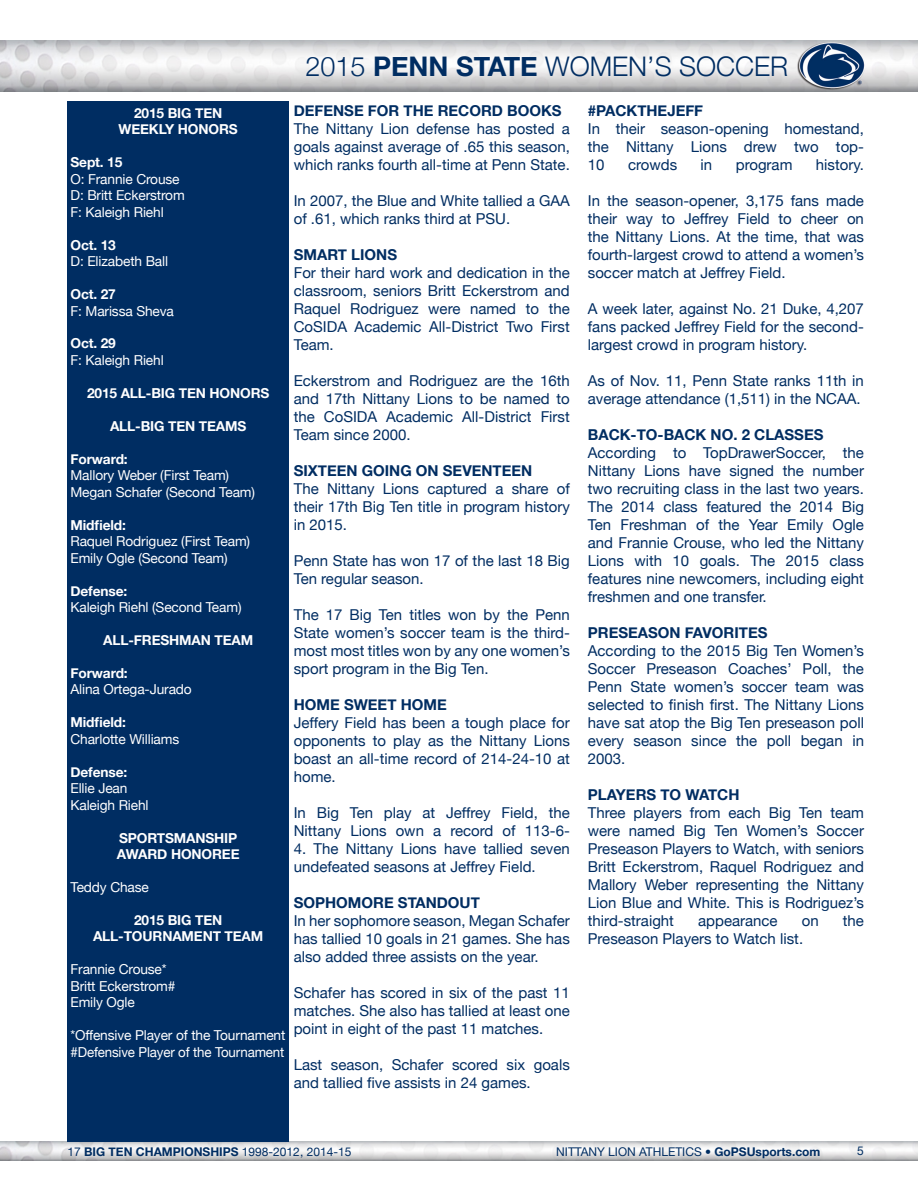
<style>
.page{position:relative;width:918px;height:1188px;background:#fff}
.page>*{position:absolute;margin:0;border:0;box-sizing:border-box;transform-origin:0 0}
.t1{font:300 27px "Helvetica Neue";color:#002d62}
.t2{font:15px/18px "Helvetica Neue";color:#002d62;text-align:justify}
.t3{font:700 15px "Helvetica Neue";color:#002d62}
.t4{font:13.65px/16.5px "Helvetica Neue";letter-spacing:-.01em;color:#fff}
.t5{font:700 13.65px/16.5px "Helvetica Neue";letter-spacing:-.01em;color:#fff;text-align:center}
.t6{font:12px "Helvetica Neue";color:#002d62}
.s1{font-weight:700}
</style>
<div class="page">
<img style="left:0;top:1142px;width:918px;height:19px">
<img style="left:0;top:40px;width:918px;height:52px">
<div style="left:68px;top:102px;width:221px;height:1040px;background:#002d62"></div>
<p class="t5" style="left:119px;top:104px;width:121px">2015 BIG TEN<br>WEEKLY HONORS</p>
<p class="t5" style="left:71px;top:154px;width:53px">Sept. 15</p>
<p class="t4" style="left:71px;top:170px;width:116px">O: Frannie Crouse<br>D: Britt Eckerstrom<br>F: Kaleigh Riehl</p>
<p class="t5" style="left:71px;top:236px;width:47px">Oct. 13</p>
<p class="t4" style="left:71px;top:253px;width:99px">D: Elizabeth Ball</p>
<p class="t5" style="left:71px;top:286px;width:47px">Oct. 27</p>
<p class="t4" style="left:71px;top:302px;width:105px">F: Marissa Sheva</p>
<p class="t5" style="left:71px;top:335px;width:47px">Oct. 29</p>
<p class="t4" style="left:71px;top:352px;width:95px">F: Kaleigh Riehl</p>
<p class="t5" style="left:87px;top:384px;width:184px">2015 ALL-BIG TEN HONORS</p>
<p class="t5" style="left:110px;top:417px;width:138px">ALL-BIG TEN TEAMS</p>
<p class="t5" style="left:71px;top:450px;width:59px">Forward:</p>
<p class="t4" style="left:71px;top:467px;width:186px">Mallory Weber (First Team)<br>Megan Schafer (Second Team)</p>
<p class="t5" style="left:71px;top:516px;width:57px">Midfield:</p>
<p class="t4" style="left:71px;top:533px;width:181px">Raquel Rodriguez (First Team)<br>Emily Ogle (Second Team)</p>
<p class="t5" style="left:71px;top:582px;width:58px">Defense:</p>
<p class="t4" style="left:71px;top:599px;width:173px">Kaleigh Riehl (Second Team)</p>
<p class="t5" style="left:103px;top:632px;width:152px">ALL-FRESHMAN TEAM</p>
<p class="t5" style="left:71px;top:664px;width:59px">Forward:</p>
<p class="t4" style="left:71px;top:681px;width:123px">Alina Ortega-Jurado</p>
<p class="t5" style="left:71px;top:714px;width:57px">Midfield:</p>
<p class="t4" style="left:71px;top:730px;width:110px">Charlotte Williams</p>
<p class="t5" style="left:71px;top:763px;width:58px">Defense:</p>
<p class="t4" style="left:71px;top:780px;width:80px">Ellie Jean<br>Kaleigh Riehl</p>
<p class="t5" style="left:117px;top:829px;width:124px;text-align:left">SPORTSMANSHIP<br>AWARD HONOREE</p>
<p class="t4" style="left:71px;top:879px;width:80px">Teddy Chase</p>
<p class="t5" style="left:93px;top:912px;width:172px">2015 BIG TEN<br>ALL-TOURNAMENT TEAM</p>
<p class="t4" style="left:71px;top:961px;width:106px">Frannie Crouse*<br>Britt Eckerstrom#<br>Emily Ogle</p>
<p class="t4" style="left:70px;top:1027px;width:216px">*Offensive Player of the Tournament #Defensive Player of the Tournament</p>
<h1 class="t1" style="left:306px;top:50px;width:484px">2015 <span class="s1">PENN STATE</span> WOMEN’S SOCCER</h1>
<p class="t3" style="left:294px;top:102px;width:269px">DEFENSE FOR THE RECORD BOOKS</p>
<p class="t2" style="left:294px;top:120px;width:278px">The Nittany Lion defense has posted a goals against average of .65 this season, which ranks fourth all-time at Penn State.</p>
<p class="t2" style="left:294px;top:192px;width:278px">In 2007, the Blue and White tallied a GAA of .61, which ranks third at PSU.</p>
<p class="t3" style="left:294px;top:246px;width:105px">SMART LIONS</p>
<p class="t2" style="left:294px;top:264px;width:278px">For their hard work and dedication in the classroom, seniors Britt Eckerstrom and Raquel Rodriguez were named to the CoSIDA Academic All-District Two First Team.</p>
<p class="t2" style="left:294px;top:372px;width:278px">Eckerstrom and Rodriguez are the 16th and 17th Nittany Lions to be named to the CoSIDA Academic All-District First Team since 2000.</p>
<p class="t3" style="left:294px;top:462px;width:240px">SIXTEEN GOING ON SEVENTEEN</p>
<p class="t2" style="left:294px;top:480px;width:278px">The Nittany Lions captured a share of their 17th Big Ten title in program history in 2015.</p>
<p class="t2" style="left:294px;top:552px;width:278px">Penn State has won 17 of the last 18 Big<br>Ten regular season.</p>
<p class="t2" style="left:294px;top:606px;width:278px">The 17 Big Ten titles won by the Penn State women’s soccer team is the third&shy;most most titles won by any one women’s sport program in the Big Ten.</p>
<p class="t3" style="left:294px;top:696px;width:155px">HOME SWEET HOME</p>
<p class="t2" style="left:294px;top:714px;width:278px">Jeffery Field has been a tough place for opponents to play as the Nittany Lions boast an all-time record of 214-24-10 at home.</p>
<p class="t2" style="left:294px;top:804px;width:278px">In Big Ten play at Jeffrey Field, the<br>Nittany Lions own a record of 113-6-</p>
<p class="t2" style="left:294px;top:840px;width:278px">4. The Nittany Lions have tallied seven undefeated seasons at Jeffrey Field.</p>
<p class="t3" style="left:294px;top:894px;width:188px">SOPHOMORE STANDOUT</p>
<p class="t2" style="left:294px;top:912px;width:278px">In her sophomore season, Megan Schafer has tallied 10 goals in 21 games. She has also added three assists on the year.</p>
<p class="t2" style="left:294px;top:984px;width:278px">Schafer has scored in six of the past 11 matches. She also has tallied at least one point in eight of the past 11 matches.</p>
<p class="t2" style="left:294px;top:1056px;width:278px">Last season, Schafer scored six goals and tallied five assists in 24 games.</p>
<p class="t3" style="left:588px;top:102px;width:117px">#PACKTHEJEFF</p>
<p class="t2" style="left:588px;top:120px;width:278px">In their season-opening homestand, the Nittany Lions drew two top-10</p>
<p class="t2" style="left:628px;top:156px;width:51px">crowds</p>
<p class="t2" style="left:701px;top:156px;width:13px">in</p>
<p class="t2" style="left:736px;top:156px;width:58px">program</p>
<p class="t2" style="left:816px;top:156px;width:50px">history.</p>
<p class="t2" style="left:588px;top:192px;width:278px">In the season-opener, 3,175 fans made their way to Jeffrey Field to cheer on the Nittany Lions. At the time, that was fourth-largest crowd to attend a women’s soccer match at Jeffrey Field.</p>
<p class="t2" style="left:588px;top:300px;width:278px">A week later, against No. 21 Duke, 4,207 fans packed Jeffrey Field for the second&shy;largest crowd in program history.</p>
<p class="t2" style="left:588px;top:372px;width:278px">As of Nov. 11, Penn State ranks 11th in average attendance (1,511) in the NCAA.</p>
<p class="t3" style="left:588px;top:426px;width:237px">BACK-TO-BACK NO. 2 CLASSES</p>
<p class="t2" style="left:588px;top:444px;width:278px">According to TopDrawerSoccer, the Nittany Lions have signed the number two recruiting class in the last two years.<br>The 2014 class featured the 2014 Big Ten Freshman of the Year Emily Ogle and Frannie Crouse, who led the Nittany Lions with 10 goals. The 2015 class features nine newcomers, including eight freshmen and one transfer.</p>
<p class="t3" style="left:588px;top:624px;width:181px">PRESEASON FAVORITES</p>
<p class="t2" style="left:588px;top:642px;width:278px">According to the 2015 Big Ten Women’s Soccer Preseason Coaches’ Poll, the Penn State women’s soccer team was selected to finish first. The Nittany Lions have sat atop the Big Ten preseason poll every season since the poll began in 2003.</p>
<p class="t3" style="left:588px;top:786px;width:153px">PLAYERS TO WATCH</p>
<p class="t2" style="left:588px;top:804px;width:278px">Three players from each Big Ten team were named Big Ten Women’s Soccer Preseason Players to Watch, with seniors Britt Eckerstrom, Raquel Rodriguez and Mallory Weber representing the Nittany Lion Blue and White. This is Rodriguez’s third-straight</p>
<p class="t2" style="left:698px;top:912px;width:81px">appearance</p>
<p class="t2" style="left:802px;top:912px;width:18px">on</p>
<p class="t2" style="left:843px;top:912px;width:23px">the</p>
<p class="t2" style="left:588px;top:930px;width:217px">Preseason Players to Watch list.</p>
<p class="t6" style="left:68px;top:1144px;width:285px">17 <span class="s1">BIG TEN CHAMPIONSHIPS</span> 1998-2012, 2014-15</p>
<p class="t6" style="left:556px;top:1144px;width:266px">NITTANY LION ATHLETICS • <span class="s1">GoPSUsports.com</span></p>
<p class="t6" style="left:857px;top:1144px;width:8px">5</p>
</div>
